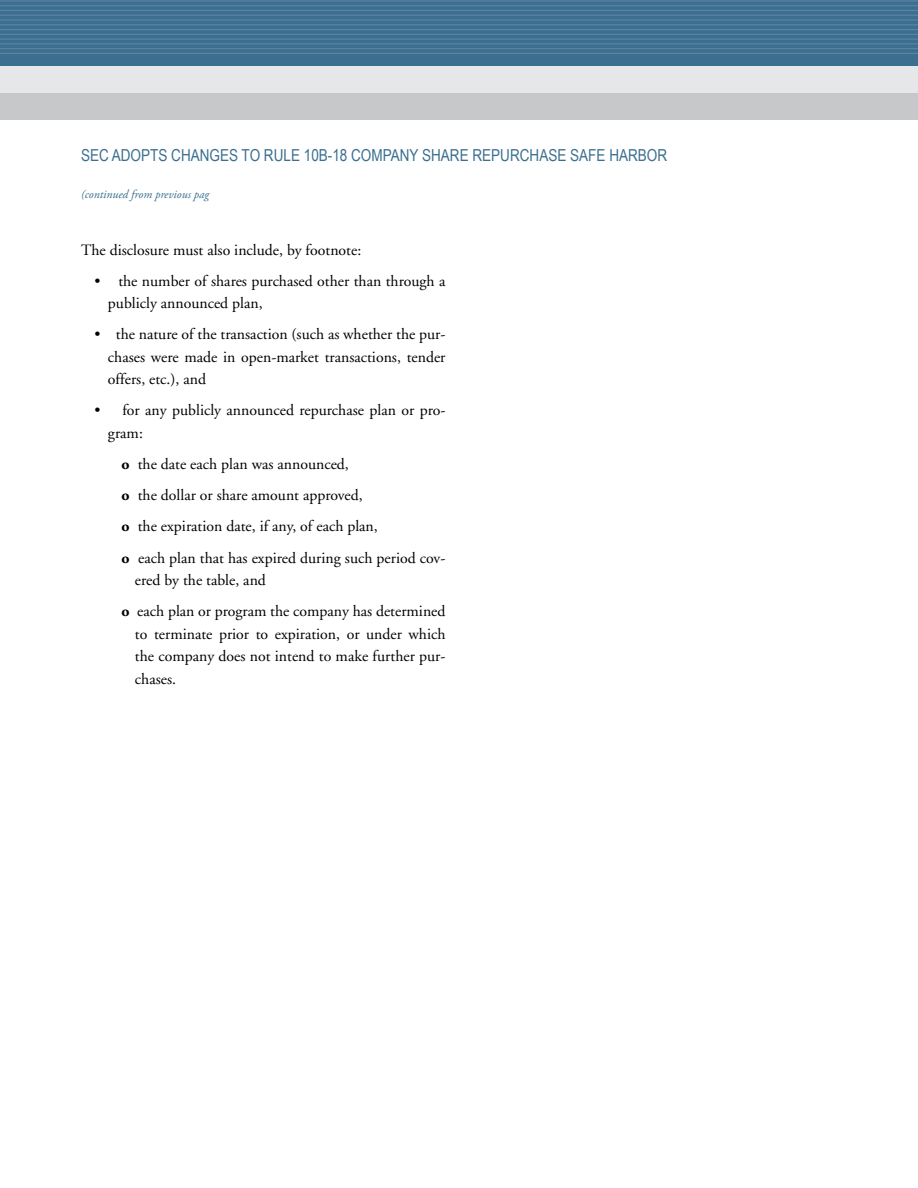
<style>
.page{position:relative;width:918px;height:1188px;background:#fff}
.page>*{position:absolute;margin:0;border:0;box-sizing:border-box;transform-origin:0 0}
.t1{font:16.5px "Arial Narrow";color:#3b6e8f}
.t2{font:15.75px/22.5px "Adobe Garamond";color:#000}
.t3{font:italic 12px "Adobe Garamond Pro";color:#3b6e8f}
.s1{font-weight:700}
</style>
<div class="page">
<div style="left:0;top:0;width:918px;height:76px;background:#3b6e8f"></div>
<div style="left:0;top:66px;width:918px;height:27px;background:#e6e7e8"></div>
<div style="left:0;top:93px;width:918px;height:27px;background:#c6c8ca"></div>
<hr style="left:0;top:53px;width:918px;height:1px;background:#5b83a2">
<hr style="left:0;top:48px;width:918px;height:1px;background:#5b83a2">
<hr style="left:0;top:43px;width:918px;height:1px;background:#5b83a2">
<hr style="left:0;top:39px;width:918px;height:1px;background:#5b83a2">
<hr style="left:0;top:34px;width:918px;height:1px;background:#5b83a2">
<hr style="left:0;top:29px;width:918px;height:1px;background:#5b83a2">
<hr style="left:0;top:24px;width:918px;height:1px;background:#5b83a2">
<hr style="left:0;top:19px;width:918px;height:2px;background:#5b83a2">
<hr style="left:0;top:15px;width:918px;height:1px;background:#5b83a2">
<hr style="left:0;top:10px;width:918px;height:1px;background:#5b83a2">
<hr style="left:0;top:5px;width:918px;height:1px;background:#5b83a2">
<hr style="left:0;top:0;width:918px;height:2px;background:#5b83a2">
<p class="t1" style="left:81px;top:145px;width:588px">SEC ADOPTS CHANGES TO RULE 10b-18 COMPANY SHARE REPURCHASE SAFE HARBOR</p>
<p class="t3" style="left:81px;top:187px;width:130px">(continued from previous pag</p>
<p class="t2" style="left:81px;top:239px;width:282px">The disclosure must also include, by footnote:</p>
<p class="t2" style="left:108px;top:270px;width:339px;text-indent:-13px">• the number of shares purchased other than through a publicly announced plan,</p>
<p class="t2" style="left:108px;top:323px;width:339px;text-align:justify;text-indent:-13px">• the nature of the transaction (such as whether the pur&shy;chases were made in open-market transactions, tender offers, etc.), and</p>
<p class="t2" style="left:108px;top:400px;width:339px;text-indent:-13px">• for any publicly announced repurchase plan or pro&shy;gram:</p>
<p class="t2" style="left:121px;top:449px;width:325px;line-height:31.2px"><span class="s1">o</span> the date each plan was announced,<br><span class="s1">o</span> the dollar or share amount approved,<br><span class="s1">o</span> the expiration date, if any, of each plan,<br><span class="s1">o</span> each plan that has expired during such period cov-</p>
<p class="t2" style="left:121px;top:565px;width:326px;line-height:31.2px;text-indent:13px">ered by the table, and<br><span class="s1">o</span> each plan or program the company has determined</p>
<p class="t2" style="left:135px;top:623px;width:312px;text-align:justify">to terminate prior to expiration, or under which the company does not intend to make further pur&shy;chases.</p>
</div>
